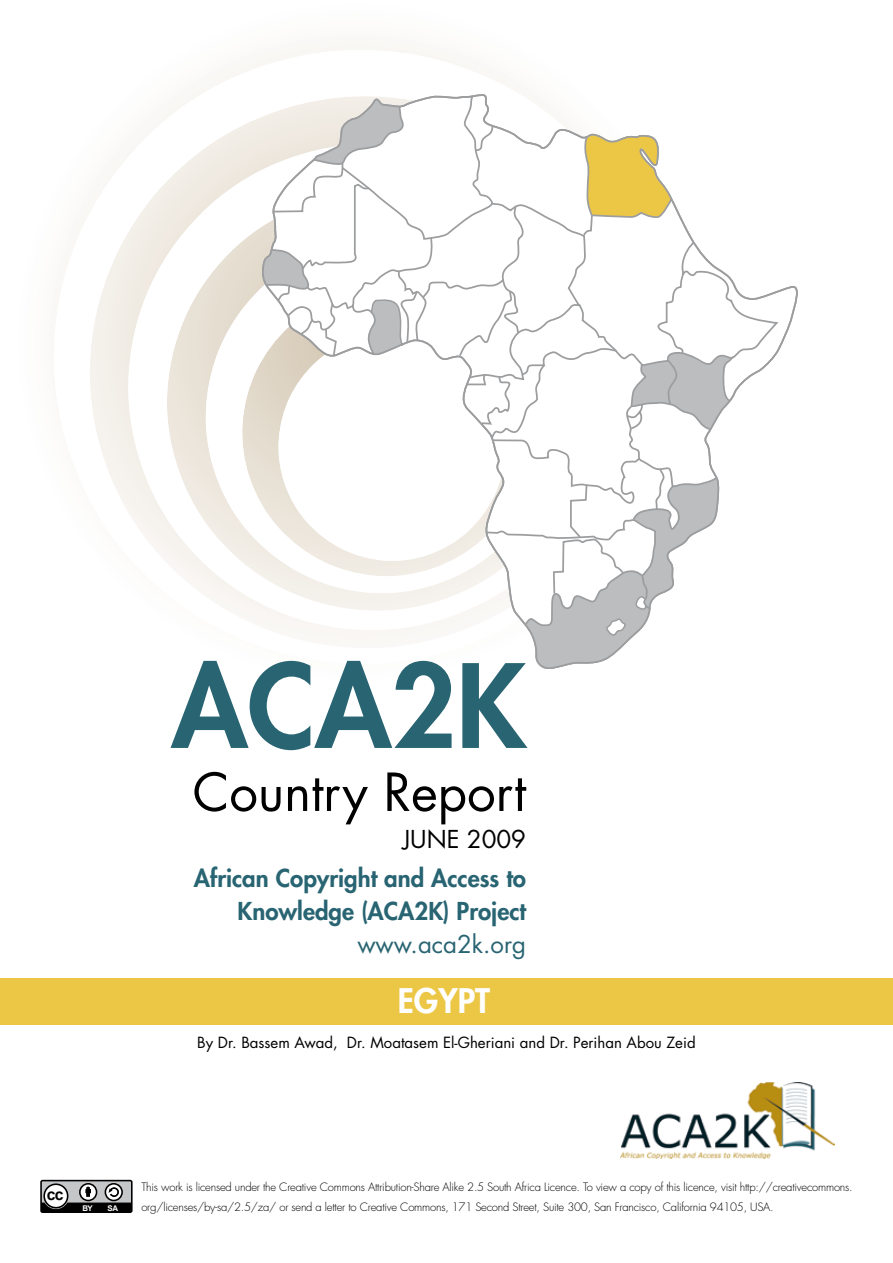
<style>
.page{position:relative;width:893px;height:1263px;background:#fff}
.page>*{position:absolute;margin:0;border:0;box-sizing:border-box;transform-origin:0 0}
.t1{font:800 112.5px "Futura Std";color:#286472}
.t2{font:51px "Futura Std";color:#000}
.t3{font:800 33px "Futura Std";color:#fff}
.t4{font:800 24px/33px "Futura Std";color:#286472;text-align:right}
.t5{font:24px "Futura Std";color:#286472}
.t6{font:24px "Futura Std";color:#000}
.t7{font:700 15.75px "Arial";color:#000}
.t8{font:15px "Futura Std";color:#000}
.t9{font:300 11.25px "Futura Std";letter-spacing:-.02em;color:#000}
.t10{font:700 7.8px "Arial";color:#fff}
</style>
<div class="page">
<img style="left:621px;top:1083px;width:213px;height:76px">
<svg style="left:88px;top:45px;width:416px;height:578px"></svg>
<div style="left:0;top:978px;width:893px;height:47px;background:#ecc746"></div>
<svg style="left:260px;top:93px;width:538px;height:530px"></svg>
<div style="left:41px;top:1180px;width:91px;height:32px;background:#c5c6c8;border-radius:2px"></div>
<div style="left:40px;top:1180px;width:93px;height:33px;border:2px solid #000;border-radius:2px"></div>
<div style="left:79px;top:1183px;width:18px;height:18px;border:2px solid #000;border-radius:50%"></div>
<div style="left:105px;top:1183px;width:18px;height:18px;border:2px solid #000;border-radius:50%"></div>
<svg style="left:41px;top:1186px;width:91px;height:26px"></svg>
<div style="left:44px;top:1184px;width:24px;height:24px;background:#fff;border-radius:50%"></div>
<div style="left:43px;top:1183px;width:25px;height:25px;border:2px solid #000;border-radius:50%"></div>
<svg style="left:262px;top:94px;width:516px;height:575px"></svg>
<h1 class="t1" style="left:172px;top:635px;width:356px">ACA2K</h1>
<h2 class="t2" style="left:193px;top:760px;width:335px">Country Report</h2>
<h3 class="t6" style="left:403px;top:824px;width:125px">JUNE 2009</h3>
<h3 class="t4" style="left:194px;top:862px;width:334px">African Copyright and Access to<br>Knowledge (ACA2K) Project</h3>
<h3 class="t5" style="left:357px;top:929px;width:170px">www.aca2k.org</h3>
<h3 class="t3" style="left:398px;top:980px;width:94px">EGYPT</h3>
<h3 class="t8" style="left:197px;top:1033px;width:500px">By Dr. Bassem Awad, Dr. Moatasem El-Gheriani and Dr. Perihan Abou Zeid</h3>
<h3 class="t7" style="left:47px;top:1184px;width:18px">cc</h3>
<p class="t9" style="left:141px;top:1180px;width:713px">This work is licensed under the Creative Commons Attribution-Share Alike 2.5 South Africa Licence. To view a copy of this licence, visit http://creativecommons.</p>
<p class="t10" style="left:82px;top:1203px;width:12px">BY</p>
<p class="t10" style="left:108px;top:1203px;width:12px">SA</p>
<p class="t9" style="left:141px;top:1200px;width:634px">org/licenses/by-sa/2.5/za/ or send a letter to Creative Commons, 171 Second Street, Suite 300, San Francisco, California 94105, USA.</p>
</div>
